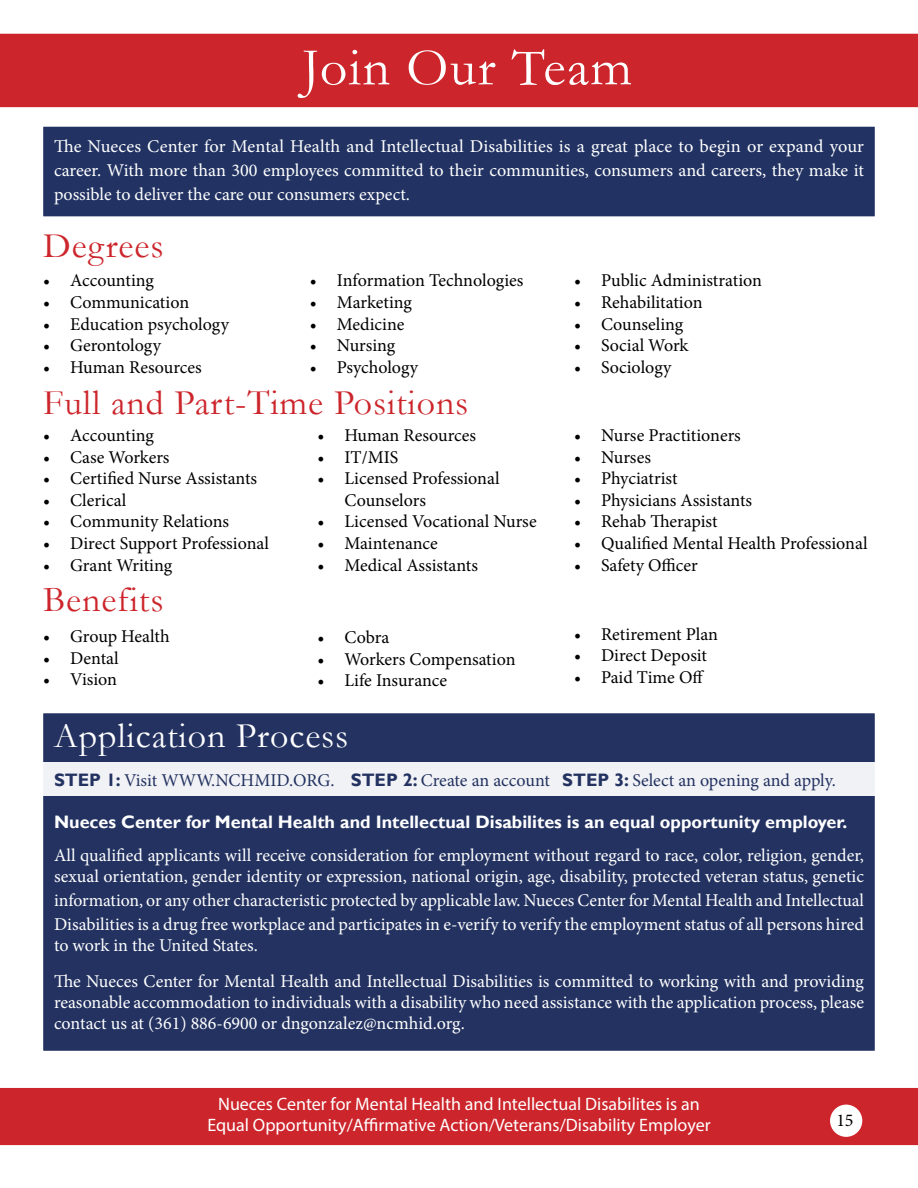
<style>
.page{position:relative;width:918px;height:1188px;background:#fff}
.page>*{position:absolute;margin:0;border:0;box-sizing:border-box;transform-origin:0 0}
.t1{font:54px "Garamond";letter-spacing:.025em;color:#fff}
.t2{font:36px "Garamond";letter-spacing:.025em;color:#cc252b}
.t3{font:36px "Garamond";letter-spacing:.025em;color:#fff}
.t4{font:18px/24px "Minion Pro";color:#fff}
.t5{font:18px/21.6px "Minion Pro";color:#000}
.t6{font:18px/21.6px "Myriad Pro";color:#fff;text-align:center}
.t7{font:700 18px "Gill Sans";color:#fff}
.t8{font:18px "Minion Pro";letter-spacing:-.005em;color:#233261}
.s1{font-family:"Gill Sans";font-weight:700}
</style>
<div class="page">
<div style="left:43px;top:713px;width:832px;height:338px;background:#233261"></div>
<div style="left:19px;top:763px;width:869px;height:33px;background:#f1f2f5"></div>
<div style="left:0;top:1088px;width:918px;height:57px;background:#cc252b"></div>
<div style="left:0;top:34px;width:918px;height:73px;background:#cc252b"></div>
<div style="left:43px;top:127px;width:832px;height:89px;background:#223363"></div>
<div style="left:829px;top:1103px;width:35px;height:35px;background:#fff;border-radius:50%"></div>
<div style="left:827px;top:1102px;width:38px;height:38px;border:3px solid #ce242b;border-radius:50%"></div>
<h1 class="t1" style="left:302px;top:31px;width:331px">Join Our Team</h1>
<p class="t4" style="left:54px;top:134px;width:812px;text-align:justify">The Nueces Center for Mental Health and Intellectual Disabilities is a great place to begin or expand your career. With more than 300 employees committed to their communities, consumers and careers, they make it possible to deliver the care our consumers expect.</p>
<h2 class="t2" style="left:43px;top:221px;width:122px">Degrees</h2>
<p class="t5" style="left:43px;top:270px;width:112px">• Accounting</p>
<p class="t5" style="left:43px;top:292px;width:148px">• Communication</p>
<p class="t5" style="left:43px;top:313px;width:187px">• Education psychology</p>
<p class="t5" style="left:43px;top:335px;width:119px">• Gerontology</p>
<p class="t5" style="left:43px;top:356px;width:160px">• Human Resources</p>
<p class="t5" style="left:310px;top:270px;width:215px">• Information Technologies</p>
<p class="t5" style="left:310px;top:292px;width:104px">• Marketing</p>
<p class="t5" style="left:310px;top:313px;width:96px">• Medicine</p>
<p class="t5" style="left:310px;top:335px;width:87px">• Nursing</p>
<p class="t5" style="left:310px;top:356px;width:110px">• Psychology</p>
<h2 class="t2" style="left:43px;top:379px;width:427px">Full and Part-Time Positions</h2>
<p class="t5" style="left:43px;top:425px;width:112px">• Accounting</p>
<p class="t5" style="left:43px;top:446px;width:128px">• Case Workers</p>
<p class="t5" style="left:43px;top:468px;width:215px">• Certified Nurse Assistants</p>
<p class="t5" style="left:43px;top:489px;width:85px">• Clerical</p>
<p class="t5" style="left:43px;top:511px;width:187px">• Community Relations</p>
<p class="t5" style="left:43px;top:533px;width:227px">• Direct Support Professional</p>
<p class="t5" style="left:43px;top:554px;width:131px">• Grant Writing</p>
<h2 class="t2" style="left:43px;top:575px;width:122px">Benefits</h2>
<p class="t5" style="left:43px;top:626px;width:128px">• Group Health</p>
<p class="t5" style="left:43px;top:647px;width:77px">• Dental</p>
<p class="t5" style="left:43px;top:669px;width:75px">• Vision</p>
<p class="t5" style="left:318px;top:425px;width:160px">• Human Resources</p>
<p class="t5" style="left:318px;top:446px;width:82px">• IT/MIS</p>
<p class="t5" style="left:345px;top:468px;width:157px;text-indent:-27px">• Licensed Professional<br>Counselors</p>
<p class="t5" style="left:318px;top:511px;width:221px">• Licensed Vocational Nurse</p>
<p class="t5" style="left:318px;top:533px;width:122px">• Maintenance</p>
<p class="t5" style="left:318px;top:554px;width:162px">• Medical Assistants</p>
<p class="t5" style="left:318px;top:627px;width:73px">• Cobra</p>
<p class="t5" style="left:318px;top:648px;width:200px">• Workers Compensation</p>
<p class="t5" style="left:318px;top:670px;width:131px">• Life Insurance</p>
<h2 class="t3" style="left:54px;top:712px;width:296px">Application Process</h2>
<p class="t5" style="left:574px;top:270px;width:189px">• Public Administration</p>
<p class="t5" style="left:574px;top:292px;width:130px">• Rehabilitation</p>
<p class="t5" style="left:574px;top:313px;width:111px">• Counseling</p>
<p class="t5" style="left:574px;top:335px;width:116px">• Social Work</p>
<p class="t5" style="left:574px;top:356px;width:99px">• Sociology</p>
<p class="t5" style="left:574px;top:425px;width:168px">• Nurse Practitioners</p>
<p class="t5" style="left:574px;top:446px;width:78px">• Nurses</p>
<p class="t5" style="left:574px;top:468px;width:105px">• Phyciatrist</p>
<p class="t5" style="left:574px;top:489px;width:180px">• Physicians Assistants</p>
<p class="t5" style="left:574px;top:511px;width:145px">• Rehab Therapist</p>
<p class="t5" style="left:574px;top:533px;width:295px">• Qualified Mental Health Professional</p>
<p class="t5" style="left:574px;top:554px;width:125px">• Safety Officer</p>
<p class="t5" style="left:574px;top:623px;width:146px">• Retirement Plan</p>
<p class="t5" style="left:574px;top:645px;width:135px">• Direct Deposit</p>
<p class="t5" style="left:574px;top:667px;width:132px">• Paid Time Off</p>
<p class="t8" style="left:54px;top:768px;width:783px"><span class="s1">STEP 1:</span> Visit WWW.NCHMID.ORG. <span class="s1">STEP 2:</span> Create an account <span class="s1">STEP 3:</span> Select an opening and apply.</p>
<p class="t7" style="left:54px;top:811px;width:795px">Nueces Center for Mental Health and Intellectual Disabilites is an equal opportunity employer.</p>
<p class="t4" style="left:54px;top:845px;width:812px;line-height:21px">All qualified applicants will receive consideration for employment without regard to race, color, religion, gender, sexual orientation, gender identity or expression, national origin, age, disability, protected veteran status, genetic</p>
<p class="t4" style="left:54px;top:889px;width:812px">information, or any other characteristic protected by applicable law. Nueces Center for Mental Health and Intellectual<br>Disabilities is a drug free workplace and participates in e-verify to verify the employment status of all persons hired</p>
<p class="t4" style="left:54px;top:928px;width:811px;line-height:36px">to work in the United States.<br>The Nueces Center for Mental Health and Intellectual Disabilities is committed to working with and providing</p>
<p class="t4" style="left:54px;top:992px;width:812px;line-height:21px">reasonable accommodation to individuals with a disability who need assistance with the application process, please contact us at (361) 886-6900 or dngonzalez@ncmhid.org.</p>
<p class="t6" style="left:207px;top:1093px;width:505px">Nueces Center for Mental Health and Intellectual Disabilites is an<br>Equal Opportunity/Affirmative Action/Veterans/Disability Employer</p>
<p class="t5" style="left:836px;top:1109px;width:19px">15</p>
</div>
